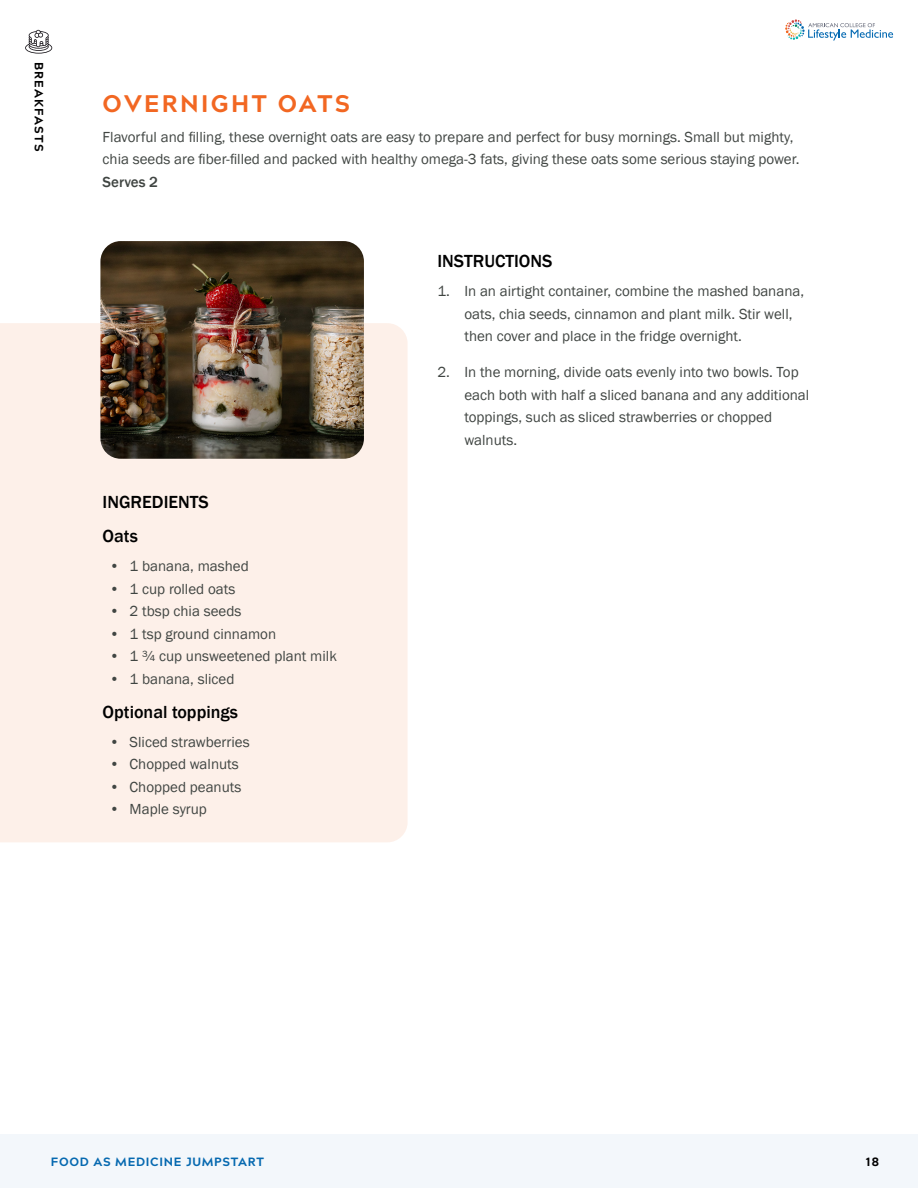
<style>
.page{position:relative;width:918px;height:1188px;background:#fff}
.page>*{position:absolute;margin:0;border:0;box-sizing:border-box;transform-origin:0 0}
.t1{font:800 24px "Acherus Grotesque";letter-spacing:.1em;color:#f26722}
.t2{font:500 18px/33.8px "Franklin Gothic";color:#000}
.t3{font:15px/22.5px "Franklin Gothic";color:#404542}
.t4{font:500 15px "Franklin Gothic";color:#404542}
.t5{font:800 12px "Acherus Grotesque";letter-spacing:.06em;color:#0669b0}
.t6{font:800 12px "Acherus Grotesque";letter-spacing:.1em;color:#000}
</style>
<div class="page">
<div style="left:0;top:1134px;width:918px;height:54px;background:#f3f7fb"></div>
<svg style="left:785px;top:19px;width:108px;height:21px"></svg>
<svg style="left:25px;top:30px;width:27px;height:24px"></svg>
<div style="left:0;top:323px;width:408px;height:519px;background:#fdf0e9"></div>
<img style="left:100px;top:241px;width:264px;height:218px">
<p class="t6" style="left:49px;top:62px;width:92px;rotate:90deg">BREAKFASTS</p>
<h1 class="t1" style="left:103px;top:83px;width:249px">OVERNIGHT OATS</h1>
<p class="t3" style="left:103px;top:126px;width:698px">Flavorful and filling, these overnight oats are easy to prepare and perfect for busy mornings. Small but mighty, chia seeds are fiber-filled and packed with healthy omega-3 fats, giving these oats some serious staying power.</p>
<p class="t4" style="left:103px;top:173px;width:57px">Serves 2</p>
<p class="t2" style="left:103px;top:486px;width:108px">INGREDIENTS<br>Oats</p>
<p class="t3" style="left:109px;top:555px;width:141px">• 1 banana, mashed</p>
<p class="t3" style="left:109px;top:578px;width:128px">• 1 cup rolled oats</p>
<p class="t3" style="left:109px;top:600px;width:134px">• 2 tbsp chia seeds</p>
<p class="t3" style="left:109px;top:623px;width:168px">• 1 tsp ground cinnamon</p>
<p class="t3" style="left:109px;top:645px;width:229px">• 1 ¾ cup unsweetened plant milk</p>
<p class="t3" style="left:109px;top:668px;width:127px">• 1 banana, sliced</p>
<p class="t2" style="left:103px;top:695px;width:137px">Optional toppings</p>
<p class="t3" style="left:109px;top:731px;width:142px">• Sliced strawberries</p>
<p class="t3" style="left:109px;top:753px;width:131px">• Chopped walnuts</p>
<p class="t3" style="left:109px;top:776px;width:134px">• Chopped peanuts</p>
<p class="t3" style="left:109px;top:798px;width:99px">• Maple syrup</p>
<p class="t2" style="left:437px;top:245px;width:117px">INSTRUCTIONS</p>
<p class="t3" style="left:464px;top:281px;width:341px;text-indent:-27px">1. In an airtight container, combine the mashed banana, oats, chia seeds, cinnamon and plant milk. Stir well, then cover and place in the fridge overnight.</p>
<p class="t3" style="left:464px;top:362px;width:346px;text-indent:-27px">2. In the morning, divide oats evenly into two bowls. Top each both with half a sliced banana and any additional toppings, such as sliced strawberries or chopped walnuts.</p>
<p class="t5" style="left:51px;top:1151px;width:215px">FOOD AS MEDICINE JUMPSTART</p>
<p class="t6" style="left:866px;top:1151px;width:15px">18</p>
</div>
